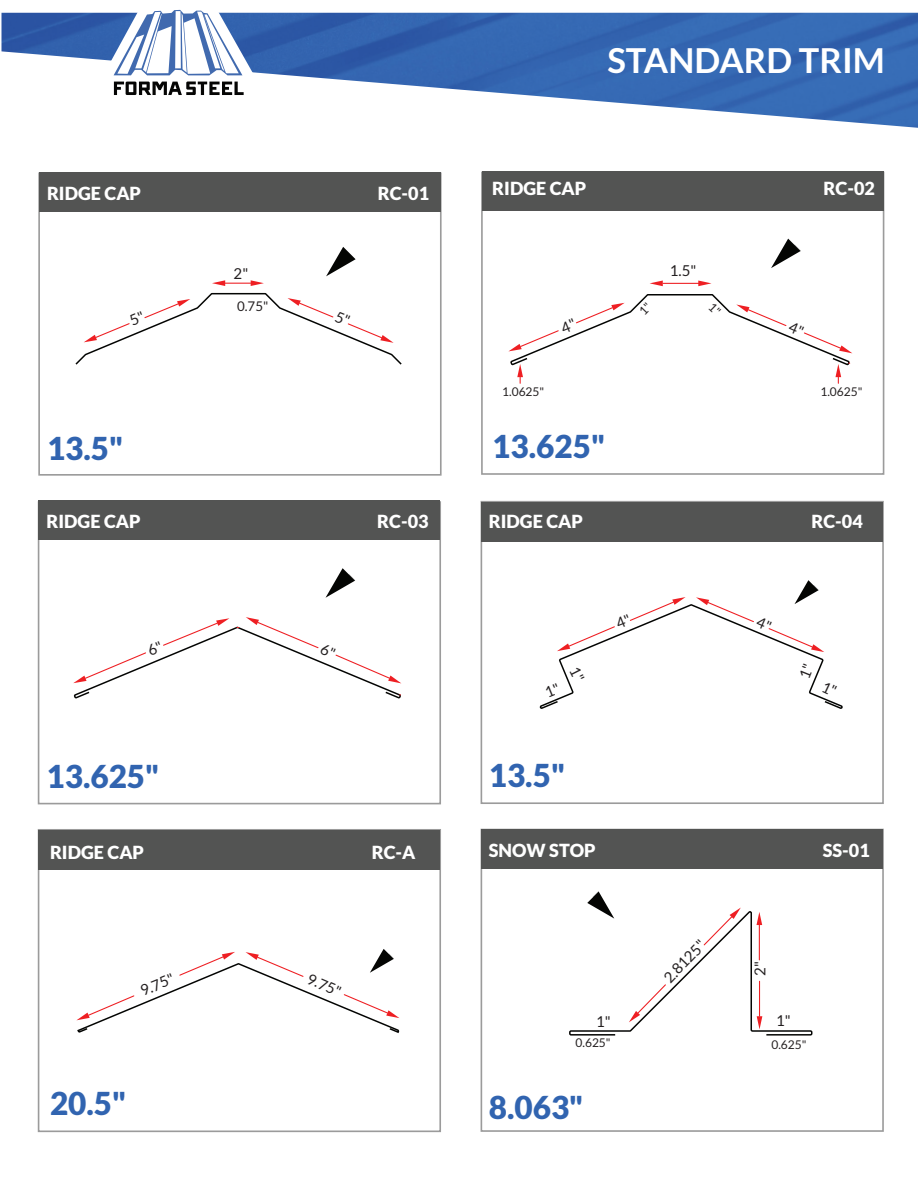
<style>
.page{position:relative;width:918px;height:1188px;background:#fff}
.page>*{position:absolute;margin:0;border:0;box-sizing:border-box;transform-origin:0 0}
.t1{font:700 34.5px "Lato";color:#fff}
.t2{font:900 31.5px "Lato";color:#3164b0}
.t3{font:900 18px "Lato";color:#fff}
.t4{font:15px "Lato";color:#231f20}
.t5{font:13.35px "Lato";color:#231f20}
.t6{font:12px "Lato";color:#231f20}
</style>
<div class="page">
<div style="left:38px;top:172px;width:404px;height:304px;border:2px solid #9b9b9b"></div>
<div style="left:481px;top:172px;width:403px;height:303px;border:2px solid #9b9b9b"></div>
<div style="left:38px;top:501px;width:403px;height:303px;border:2px solid #9b9b9b"></div>
<div style="left:39px;top:173px;width:402px;height:39px;background:#535453"></div>
<div style="left:482px;top:171px;width:402px;height:40px;background:#535453"></div>
<div style="left:39px;top:501px;width:401px;height:39px;background:#535453"></div>
<div style="left:481px;top:501px;width:403px;height:303px;border:2px solid #9b9b9b"></div>
<div style="left:38px;top:829px;width:403px;height:303px;border:2px solid #9b9b9b"></div>
<div style="left:481px;top:829px;width:403px;height:303px;border:2px solid #9b9b9b"></div>
<div style="left:481px;top:502px;width:402px;height:39px;background:#535453"></div>
<div style="left:39px;top:830px;width:401px;height:39px;background:#535453"></div>
<div style="left:481px;top:829px;width:402px;height:39px;background:#535453"></div>
<img style="left:2px;top:13px;width:916px;height:115px">
<svg style="left:71px;top:9px;width:215px;height:119px"></svg>
<svg style="left:326px;top:247px;width:30px;height:29px"></svg>
<svg style="left:771px;top:239px;width:30px;height:29px"></svg>
<svg style="left:326px;top:568px;width:29px;height:30px"></svg>
<hr style="left:219px;top:283px;width:32px;height:1px;background:#ee1f23">
<svg style="left:251px;top:280px;width:13px;height:6px"></svg>
<svg style="left:212px;top:280px;width:13px;height:6px"></svg>
<hr style="left:663px;top:283px;width:38px;height:1px;background:#ee1f23">
<svg style="left:698px;top:281px;width:14px;height:5px"></svg>
<svg style="left:650px;top:281px;width:13px;height:5px"></svg>
<svg style="left:569px;top:892px;width:244px;height:144px"></svg>
<svg style="left:76px;top:949px;width:324px;height:84px"></svg>
<svg style="left:73px;top:617px;width:328px;height:82px"></svg>
<svg style="left:75px;top:292px;width:327px;height:73px"></svg>
<svg style="left:508px;top:294px;width:344px;height:89px"></svg>
<svg style="left:539px;top:580px;width:304px;height:129px"></svg>
<h1 class="t1" style="left:607px;top:40px;width:279px">STANDARD TRIM</h1>
<p class="t3" style="left:47px;top:183px;width:96px">RIDGE CAP</p>
<p class="t3" style="left:378px;top:183px;width:53px">RC-01</p>
<p class="t3" style="left:492px;top:178px;width:96px">RIDGE CAP</p>
<p class="t3" style="left:824px;top:178px;width:53px">RC-02</p>
<p class="t4" style="left:234px;top:265px;width:16px">2"</p>
<p class="t4" style="left:670px;top:262px;width:28px">1.5"</p>
<p class="t5" style="left:237px;top:299px;width:33px">0.75"</p>
<p class="t6" style="left:502px;top:385px;width:44px">1.0625"</p>
<p class="t6" style="left:820px;top:385px;width:44px">1.0625"</p>
<h2 class="t2" style="left:47px;top:430px;width:78px">13.5"</h2>
<h2 class="t2" style="left:492px;top:428px;width:114px">13.625"</h2>
<p class="t3" style="left:46px;top:511px;width:96px">RIDGE CAP</p>
<p class="t3" style="left:377px;top:511px;width:53px">RC-03</p>
<p class="t3" style="left:489px;top:511px;width:96px">RIDGE CAP</p>
<p class="t3" style="left:811px;top:511px;width:53px">RC-04</p>
<h2 class="t2" style="left:46px;top:758px;width:114px">13.625"</h2>
<p class="t3" style="left:50px;top:842px;width:96px">RIDGE CAP</p>
<p class="t3" style="left:372px;top:842px;width:45px">RC-A</p>
<p class="t4" style="left:138px;top:983px;width:37px;rotate:-22deg">9.75"</p>
<p class="t4" style="left:312px;top:970px;width:37px;rotate:24deg">9.75"</p>
<h2 class="t2" style="left:489px;top:757px;width:78px">13.5"</h2>
<p class="t3" style="left:489px;top:840px;width:108px">SNOW STOP</p>
<p class="t3" style="left:823px;top:840px;width:49px">SS-01</p>
<p class="t4" style="left:660px;top:974px;width:54px;rotate:-46deg">2.8125"</p>
<p class="t4" style="left:752px;top:976px;width:16px;rotate:-90deg">2"</p>
<p class="t4" style="left:596px;top:1013px;width:16px">1"</p>
<p class="t4" style="left:776px;top:1012px;width:16px">1"</p>
<p class="t6" style="left:576px;top:1036px;width:37px">0.625"</p>
<p class="t6" style="left:771px;top:1038px;width:37px">0.625"</p>
<h2 class="t2" style="left:50px;top:1085px;width:78px">20.5"</h2>
<h2 class="t2" style="left:489px;top:1089px;width:96px">8.063"</h2>
</div>
